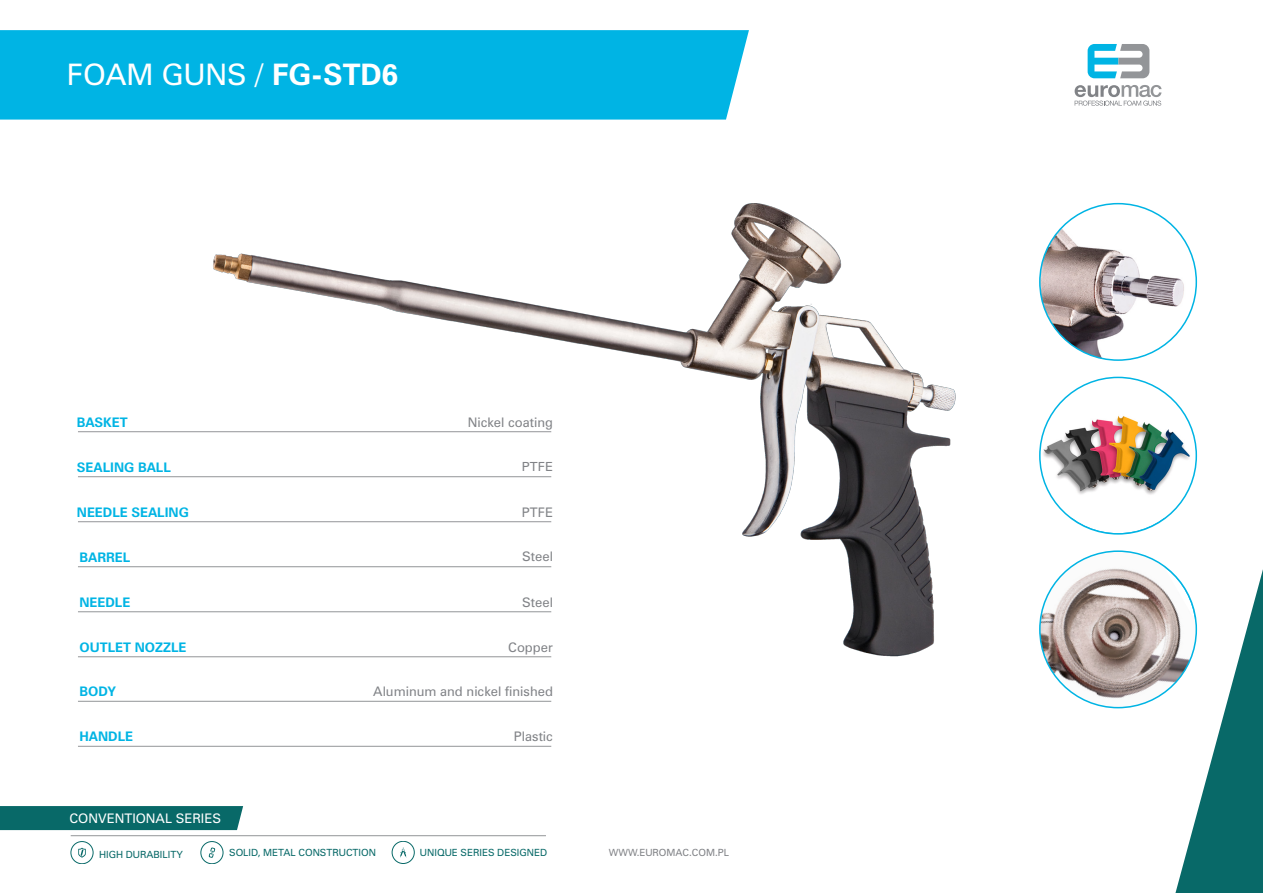
<style>
.page{position:relative;width:1263px;height:893px;background:#fff}
.page>*{position:absolute;margin:0;border:0;box-sizing:border-box;transform-origin:0 0}
.t1{font:27px "Zurich PL";color:#fff}
.t2{font:12px "Zurich PL";color:#818387}
.t3{font:700 12px "Zurich PL";color:#00b4e4}
.t4{font:12px "Zurich PL";color:#fff}
.t5{font:11.4px "Zurich PL";color:#818387;scale:1.05 1}
.t6{font:9px "Zurich PL";color:#086968}
.t7{font:9px "Zurich PL";color:#818387}
.s1{font-weight:700}
</style>
<div class="page">
<svg style="left:1087px;top:44px;width:62px;height:34px"></svg>
<svg style="left:1120px;top:85px;width:41px;height:21px"></svg>
<div style="left:0;top:806px;width:243px;height:24px;background:#086968"></div>
<div style="left:0;top:30px;width:749px;height:90px;background:#00b4e4"></div>
<hr style="left:71px;top:835px;width:475px;height:1px;background:#939598">
<div style="left:201px;top:841px;width:22px;height:23px;border:1px solid #086968;border-radius:50%"></div>
<svg style="left:209px;top:847px;width:6px;height:11px"></svg>
<div style="left:71px;top:841px;width:22px;height:23px;border:1px solid #086968;border-radius:50%"></div>
<svg style="left:78px;top:848px;width:8px;height:10px"></svg>
<svg style="left:400px;top:847px;width:6px;height:11px"></svg>
<div style="left:392px;top:841px;width:22px;height:23px;border:1px solid #086968;border-radius:50%"></div>
<svg style="left:1165px;top:443px;width:98px;height:450px"></svg>
<img style="left:125px;top:70px;width:995px;height:639px">
<img style="left:1040px;top:551px;width:156px;height:157px">
<img style="left:1040px;top:204px;width:156px;height:156px;border-radius:78px">
<img style="left:1040px;top:377px;width:156px;height:140px">
<hr style="left:78px;top:431px;width:473px;height:1px;background:#939598">
<hr style="left:78px;top:476px;width:473px;height:1px;background:#939598">
<hr style="left:78px;top:521px;width:473px;height:1px;background:#939598">
<hr style="left:78px;top:566px;width:473px;height:1px;background:#939598">
<hr style="left:78px;top:611px;width:473px;height:1px;background:#939598">
<hr style="left:78px;top:656px;width:473px;height:1px;background:#939598">
<hr style="left:78px;top:701px;width:473px;height:1px;background:#939598">
<hr style="left:78px;top:746px;width:473px;height:1px;background:#939598">
<h1 class="t1" style="left:67px;top:56px;width:333px">FOAM GUNS / <span class="s1">FG-STD6</span></h1>
<p class="t3" style="left:77px;top:414px;width:52px">BASKET</p>
<p class="t2" style="left:468px;top:414px;width:87px">Nickel coating</p>
<p class="t3" style="left:77px;top:459px;width:96px">SEALING BALL</p>
<p class="t5" style="left:522px;top:459px;width:31px">PTFE</p>
<p class="t3" style="left:77px;top:504px;width:113px">NEEDLE SEALING</p>
<p class="t2" style="left:522px;top:504px;width:33px">PTFE</p>
<p class="t3" style="left:79px;top:549px;width:52px">BARREL</p>
<p class="t2" style="left:522px;top:548px;width:32px">Steel</p>
<p class="t3" style="left:79px;top:594px;width:52px">NEEDLE</p>
<p class="t2" style="left:522px;top:594px;width:32px">Steel</p>
<p class="t3" style="left:79px;top:639px;width:108px">OUTLET NOZZLE</p>
<p class="t2" style="left:508px;top:639px;width:46px">Copper</p>
<p class="t3" style="left:79px;top:684px;width:38px">BODY</p>
<p class="t2" style="left:373px;top:684px;width:181px">Aluminum and nickel finished</p>
<p class="t3" style="left:79px;top:729px;width:55px">HANDLE</p>
<p class="t2" style="left:514px;top:729px;width:41px">Plastic</p>
<p class="t4" style="left:69px;top:811px;width:153px">CONVENTIONAL SERIES</p>
<p class="t6" style="left:99px;top:848px;width:85px">HIGH DURABILITY</p>
<p class="t6" style="left:229px;top:847px;width:148px">SOLID, METAL CONSTRUCTION</p>
<p class="t6" style="left:420px;top:847px;width:129px">UNIQUE SERIES DESIGNED</p>
<p class="t7" style="left:609px;top:847px;width:122px">WWW.EUROMAC.COM.PL</p>
</div>
